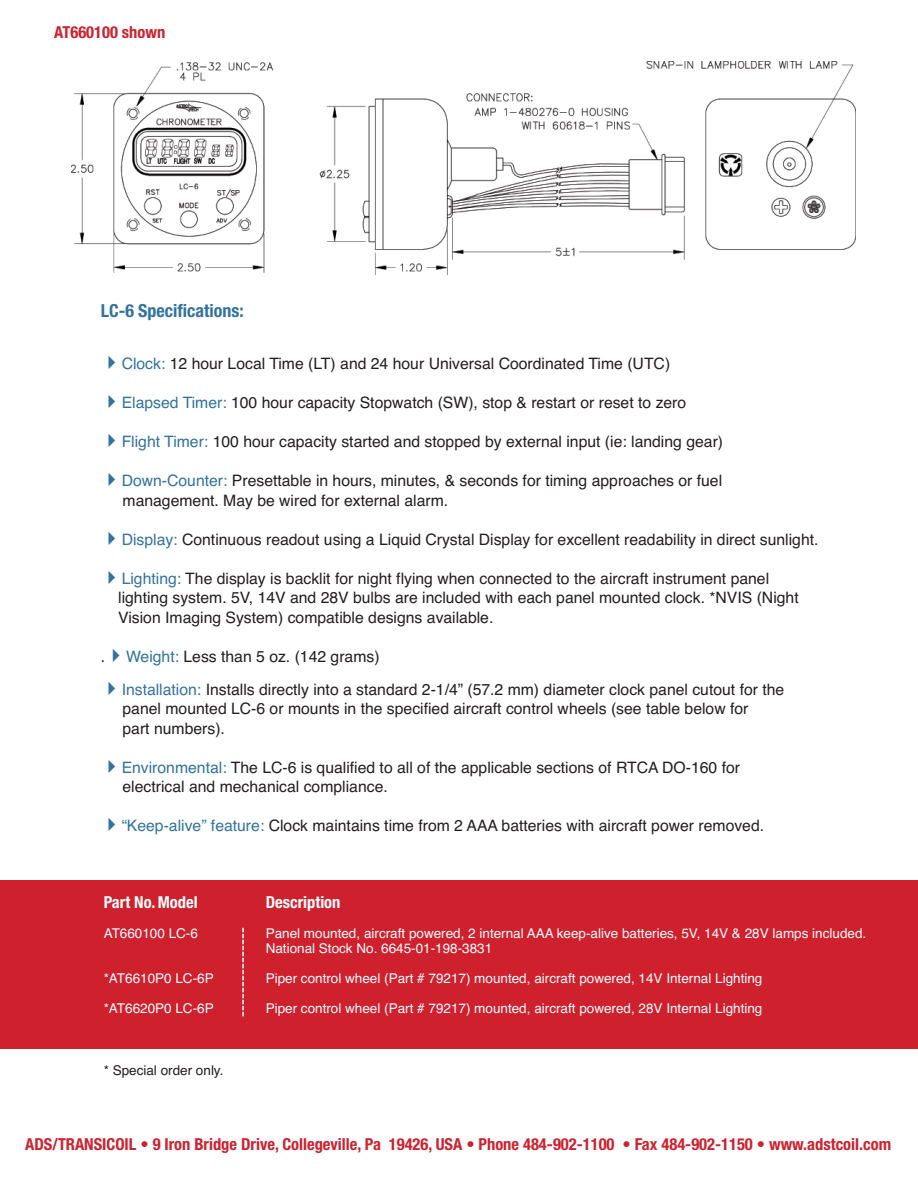
<style>
.page{position:relative;width:918px;height:1188px;background:#fff}
.page>*{position:absolute;margin:0;border:0;box-sizing:border-box;transform-origin:0 0}
.t1{font:700 condensed 18px "Helvetica Neue";color:#3272a0}
.t2{font:700 condensed 16.5px "Helvetica Neue";color:#cf202e}
.t3{font:700 condensed 16.5px "Helvetica Neue";color:#fff}
.t4{font:15.75px/19.5px "Helvetica";color:#231f20}
.t5{font:13.5px/15px "Helvetica";color:#fff}
.t6{font:13.5px "Helvetica";color:#231f20}
.s1{color:#3272a0}
</style>
<div class="page">
<div style="left:0;top:880px;width:918px;height:169px;background:#cf202e"></div>
<img style="left:71px;top:61px;width:785px;height:214px">
<svg style="left:242px;top:928px;width:2px;height:88px"></svg>
<p class="t2" style="left:54px;top:22px;width:113px">AT660100 shown</p>
<p class="t1" style="left:101px;top:299px;width:145px">LC-6 Specifications:</p>
<p class="t4" style="left:122px;top:354px;width:550px"><span class="s1">Clock:</span> 12 hour Local Time (LT) and 24 hour Universal Coordinated Time (UTC)</p>
<p class="t4" style="left:122px;top:393px;width:566px"><span class="s1">Elapsed Timer:</span> 100 hour capacity Stopwatch (SW), stop &amp; restart or reset to zero</p>
<p class="t4" style="left:122px;top:432px;width:603px"><span class="s1">Flight Timer:</span> 100 hour capacity started and stopped by external input (ie: landing gear)</p>
<p class="t4" style="left:122px;top:471px;width:602px"><span class="s1">Down-Counter:</span> Presettable in hours, minutes, &amp; seconds for timing approaches or fuel management. May be wired for external alarm.</p>
<p class="t4" style="left:122px;top:529px;width:698px"><span class="s1">Display:</span> Continuous readout using a Liquid Crystal Display for excellent readability in direct sunlight.</p>
<p class="t4" style="left:118px;top:568px;width:682px"><span class="s1">Lighting:</span> The display is backlit for night flying when connected to the aircraft instrument panel lighting system. 5V, 14V and 28V bulbs are included with each panel mounted clock. *NVIS (Night<br>Vision Imaging System) compatible designs available.</p>
<p class="t4" style="left:101px;top:646px;width:6px">.</p>
<p class="t4" style="left:122px;top:640px;width:664px;line-height:33px"><span class="s1">Weight:</span> Less than 5 oz. (142 grams)<br><span class="s1">Installation:</span> Installs directly into a standard 2-1/4” (57.2 mm) diameter clock panel cutout for the</p>
<p class="t4" style="left:123px;top:699px;width:627px">panel mounted LC-6 or mounts in the specified aircraft control wheels (see table below for part numbers).</p>
<p class="t4" style="left:122px;top:757px;width:620px"><span class="s1">Environmental:</span> The LC-6 is qualified to all of the applicable sections of RTCA DO-160 for electrical and mechanical compliance.</p>
<p class="t4" style="left:122px;top:816px;width:644px"><span class="s1">“Keep-alive” feature:</span> Clock maintains time from 2 AAA batteries with aircraft power removed.</p>
<p class="t3" style="left:104px;top:892px;width:95px">Part No.Model</p>
<p class="t3" style="left:266px;top:892px;width:76px">Description</p>
<p class="t5" style="left:104px;top:926px;width:96px">AT660100 LC-6</p>
<p class="t5" style="left:266px;top:926px;width:602px">Panel mounted, aircraft powered, 2 internal AAA keep-alive batteries, 5V, 14V &amp; 28V lamps included.<br>National Stock No. 6645-01-198-3831</p>
<p class="t5" style="left:104px;top:971px;width:112px">*AT6610P0 LC-6P</p>
<p class="t5" style="left:266px;top:971px;width:498px">Piper control wheel (Part # 79217) mounted, aircraft powered, 14V Internal Lighting</p>
<p class="t5" style="left:104px;top:1001px;width:112px">*AT6620P0 LC-6P</p>
<p class="t5" style="left:266px;top:1001px;width:498px">Piper control wheel (Part # 79217) mounted, aircraft powered, 28V Internal Lighting</p>
<p class="t6" style="left:104px;top:1062px;width:121px">* Special order only.</p>
<p class="t2" style="left:25px;top:1134px;width:867px">ADS/TRANSICOIL • 9 Iron Bridge Drive, Collegeville, Pa 19426, USA • Phone 484-902-1100 • Fax 484-902-1150 • www.adstcoil.com</p>
</div>
